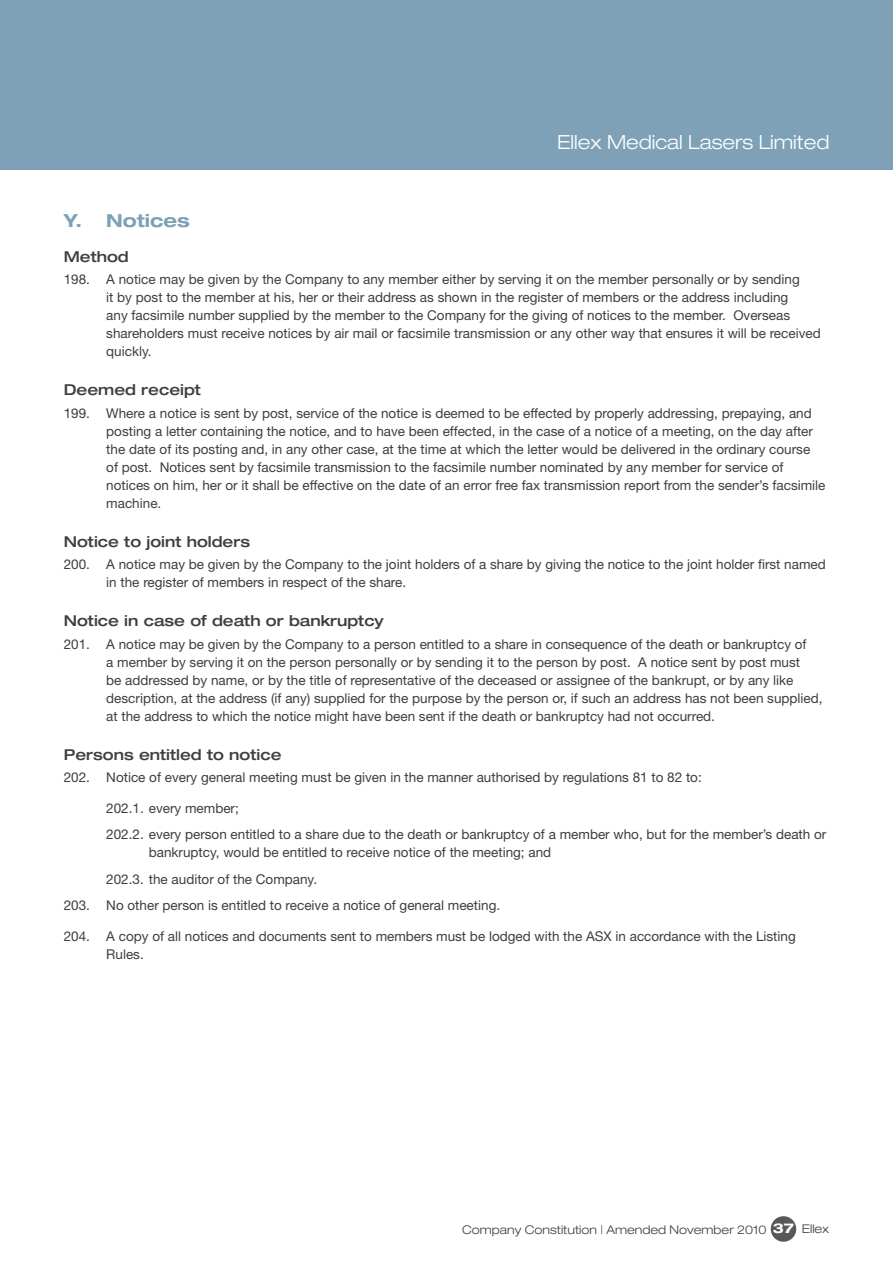
<style>
.page{position:relative;width:893px;height:1263px;background:#fff}
.page>*{position:absolute;margin:0;border:0;box-sizing:border-box;transform-origin:0 0}
.t1{font:300 expanded 19.5px "Helvetica Neue";color:#fff}
.t2{font:700 expanded 18px "Helvetica Neue";color:#7ea1b7}
.t3{font:500 expanded 15px "Helvetica Neue";color:#3e3e3f}
.t4{font:13.5px/18px "Helvetica Neue";color:#3e3e3f}
.t5{font:300 expanded 12px "Helvetica Neue";color:#3e3e3f}
.s1{font-weight:700;font-size:13.5px;color:#fff}
</style>
<div class="page">
<div style="left:0;top:0;width:893px;height:170px;background:#7ea1b7"></div>
<div style="left:771px;top:1216px;width:25px;height:26px;background:#57585a;border-radius:50%"></div>
<h1 class="t1" style="left:557px;top:130px;width:274px">Ellex Medical Lasers Limited</h1>
<h2 class="t2" style="left:64px;top:209px;width:128px">Y. Notices</h2>
<p class="t3" style="left:64px;top:247px;width:66px">Method</p>
<p class="t4" style="left:106px;top:270px;width:716px;text-indent:-43px">198. A notice may be given by the Company to any member either by serving it on the member personally or by sending<br>it by post to the member at his, her or their address as shown in the register of members or the address including<br>any facsimile number supplied by the member to the Company for the giving of notices to the member. Overseas shareholders must receive notices by air mail or facsimile transmission or any other way that ensures it will be received quickly.</p>
<p class="t3" style="left:64px;top:381px;width:139px">Deemed receipt</p>
<p class="t4" style="left:106px;top:404px;width:721px;text-indent:-43px">199. Where a notice is sent by post, service of the notice is deemed to be effected by properly addressing, prepaying, and posting a letter containing the notice, and to have been effected, in the case of a notice of a meeting, on the day after the date of its posting and, in any other case, at the time at which the letter would be delivered in the ordinary course<br>of post. Notices sent by facsimile transmission to the facsimile number nominated by any member for service of notices on him, her or it shall be effective on the date of an error free fax transmission report from the sender’s facsimile machine.</p>
<p class="t3" style="left:64px;top:532px;width:188px">Notice to joint holders</p>
<p class="t4" style="left:106px;top:555px;width:721px;text-indent:-43px">200. A notice may be given by the Company to the joint holders of a share by giving the notice to the joint holder first named in the register of members in respect of the share.</p>
<p class="t3" style="left:64px;top:612px;width:321px">Notice in case of death or bankruptcy</p>
<p class="t4" style="left:106px;top:635px;width:718px;text-indent:-43px">201. A notice may be given by the Company to a person entitled to a share in consequence of the death or bankruptcy of<br>a member by serving it on the person personally or by sending it to the person by post. A notice sent by post must<br>be addressed by name, or by the title of representative of the deceased or assignee of the bankrupt, or by any like description, at the address (if any) supplied for the purpose by the person or, if such an address has not been supplied, at the address to which the notice might have been sent if the death or bankruptcy had not occurred.</p>
<p class="t3" style="left:64px;top:745px;width:219px">Persons entitled to notice</p>
<p class="t4" style="left:64px;top:768px;width:639px">202. Notice of every general meeting must be given in the manner authorised by regulations 81 to 82 to:</p>
<p class="t4" style="left:106px;top:795px;width:721px;line-height:26.5px">202.1. every member;<br>202.2. every person entitled to a share due to the death or bankruptcy of a member who, but for the member’s death or</p>
<p class="t4" style="left:149px;top:843px;width:404px">bankruptcy, would be entitled to receive notice of the meeting; and</p>
<p class="t4" style="left:106px;top:870px;width:212px">202.3. the auditor of the Company.</p>
<p class="t4" style="left:64px;top:896px;width:438px">203. No other person is entitled to receive a notice of general meeting.</p>
<p class="t4" style="left:106px;top:927px;width:691px;text-indent:-43px">204. A copy of all notices and documents sent to members must be lodged with the ASX in accordance with the Listing<br>Rules.</p>
<p class="t5" style="left:462px;top:1222px;width:369px">Company Constitution | Amended November 2010 <span class="s1">37</span> Ellex</p>
</div>
